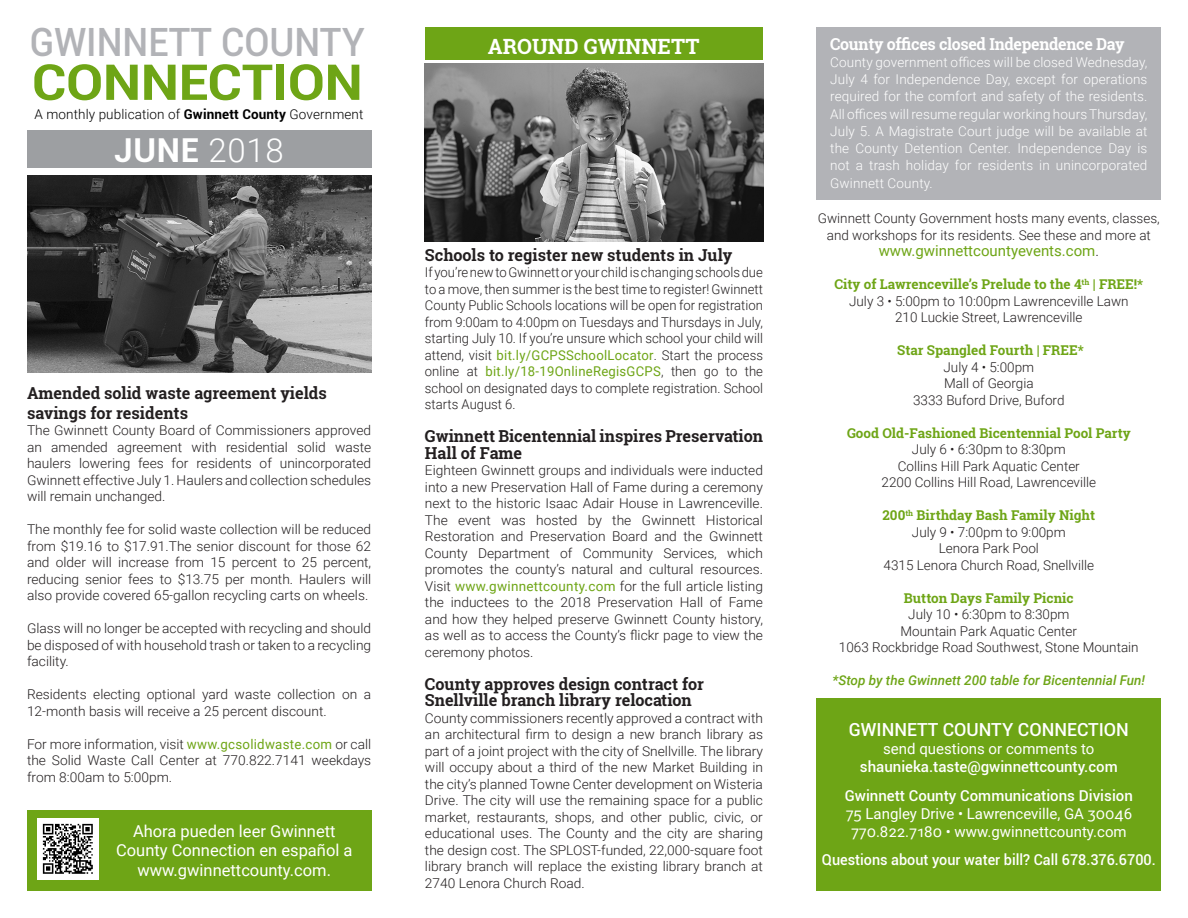
<style>
.page{position:relative;width:1188px;height:918px;background:#fff}
.page>*{position:absolute;margin:0;border:0;box-sizing:border-box;transform-origin:0 0}
.t1{font:700 49.5px "Roboto";letter-spacing:-.01em;color:#6ea516;scale:1.1 1}
.t2{font:500 39px "Roboto";color:#b2b3b7;scale:.94 1}
.t3{font:700 33px "Roboto";color:#fff}
.t4{font:700 21px "Roboto Slab";color:#fff}
.t5{font:500 18px "Roboto";color:#fff}
.t6{font:700 16.5px/16.5px "Roboto Slab";color:#231f20}
.t7{font:16.5px/19.8px "Roboto";color:#fff;text-align:center}
.t8{font:700 16.5px "Roboto Slab";letter-spacing:-.02em;color:#fff}
.t9{font:15px/18px "Roboto";color:#fff;text-align:center}
.t10{font:500 15px "Roboto";color:#fff}
.t11{font:500 15px "Roboto";color:#fff;scale:.96 1}
.t12{font:15px "Roboto";color:#6ea516}
.t13{font:300 13.5px/16.5px "Roboto";color:#231f20;text-align:justify}
.t14{font:300 13.5px/17.2px "Roboto";letter-spacing:.01em;color:#fff;text-align:justify}
.t15{font:700 13.5px "Roboto Slab";color:#6ea516}
.t16{font:300 13.5px "Roboto";letter-spacing:.01em;color:#010000}
.t17{font:italic 500 13.5px "Roboto";color:#6ea516}
.s1{font-weight:300}
.s2{font-weight:700}
.s3{font-weight:400;color:#6ea516}
.s4{font-weight:300;color:#231f20}
</style>
<div class="page">
<div style="left:425px;top:27px;width:337px;height:32px;background:#6ea516"></div>
<img style="left:425px;top:63px;width:338px;height:179px">
<img style="left:27px;top:176px;width:344px;height:197px">
<div style="left:27px;top:130px;width:344px;height:38px;background:#9d9fa2"></div>
<div style="left:27px;top:810px;width:344px;height:81px;background:#6ea516"></div>
<img style="left:38px;top:819px;width:61px;height:61px">
<div style="left:817px;top:27px;width:344px;height:173px;background:#b2b3b7"></div>
<div style="left:817px;top:699px;width:344px;height:192px;background:#6ea516"></div>
<p class="t2" style="left:30px;top:15px;width:358px">GWINNETT COUNTY</p>
<p class="t1" style="left:32px;top:47px;width:303px">CONNECTION</p>
<p class="t3" style="left:115px;top:127px;width:171px">JUNE <span class="s1">2018</span></p>
<p class="t16" style="left:35px;top:105px;width:330px">A monthly publication of <span class="s2">Gwinnett County</span> Government</p>
<p class="t6" style="left:27px;top:383px;width:301px;line-height:19.8px">Amended solid waste agreement yields savings for residents</p>
<p class="t13" style="left:27px;top:422px;width:346px">The Gwinnett County Board of Commissioners approved an amended agreement with residential solid waste haulers lowering fees for residents of unincorporated Gwinnett effective July 1. Haulers and collection schedules will remain unchanged.</p>
<p class="t13" style="left:27px;top:521px;width:346px">The monthly fee for solid waste collection will be reduced from $19.16 to $17.91.The senior discount for those 62 and older will increase from 15 percent to 25 percent, reducing senior fees to $13.75 per month. Haulers will also provide covered 65-gallon recycling carts on wheels.</p>
<p class="t13" style="left:27px;top:620px;width:346px">Glass will no longer be accepted with recycling and should be disposed of with household trash or taken to a recycling facility.</p>
<p class="t13" style="left:27px;top:686px;width:346px">Residents electing optional yard waste collection on a<br>12-month basis will receive a 25 percent discount.</p>
<p class="t13" style="left:27px;top:735px;width:346px">For more information, visit <span class="s3">www.gcsolidwaste.com</span> or call the Solid Waste Call Center at 770.822.7141 weekdays from 8:00am to 5:00pm.</p>
<p class="t7" style="left:116px;top:820px;width:238px">Ahora pueden leer Gwinnett<br>County Connection en español a www.gwinnettcounty.com.</p>
<p class="t4" style="left:488px;top:32px;width:213px">AROUND GWINNETT</p>
<p class="t6" style="left:425px;top:246px;width:309px">Schools to register new students in July</p>
<p class="t13" style="left:425px;top:264px;width:340px">If you’re new to Gwinnett or your child is changing schools due to a move, then summer is the best time to register! Gwinnett County Public Schools locations will be open for registration from 9:00am to 4:00pm on Tuesdays and Thursdays in July, starting July 10. If you’re unsure which school your child will attend, visit <span class="s3">bit.ly/GCPSSchoolLocator</span>. Start the process online at <span class="s3">bit.ly/18-19OnlineRegisGCPS</span>, then go to the school on designated days to complete registration. School starts August 6.</p>
<p class="t6" style="left:425px;top:428px;width:340px">Gwinnett Bicentennial inspires Preservation<br>Hall of Fame</p>
<p class="t13" style="left:425px;top:462px;width:340px">Eighteen Gwinnett groups and individuals were inducted into a new Preservation Hall of Fame during a ceremony next to the historic Isaac Adair House in Lawrenceville.<br>The event was hosted by the Gwinnett Historical Restoration and Preservation Board and the Gwinnett County Department of Community Services, which promotes the county’s natural and cultural resources.<br>Visit <span class="s3">www.gwinnettcounty.com</span> for the full article listing the inductees to the 2018 Preservation Hall of Fame and how they helped preserve Gwinnett County history, as well as to access the County’s flickr page to view the ceremony photos.</p>
<p class="t6" style="left:425px;top:675px;width:281px">County approves design contract for<br>Snellville branch library relocation</p>
<p class="t13" style="left:425px;top:709px;width:340px">County commissioners recently approved a contract with an architectural firm to design a new branch library as part of a joint project with the city of Snellville. The library will occupy about a third of the new Market Building in the city’s planned Towne Center development on Wisteria Drive. The city will use the remaining space for a public market, restaurants, shops, and other public, civic, or educational uses. The County and the city are sharing the design cost. The SPLOST-funded, 22,000-square foot library branch will replace the existing library branch at 2740 Lenora Church Road.</p>
<p class="t8" style="left:830px;top:32px;width:296px">County offices closed Independence Day</p>
<p class="t14" style="left:830px;top:53px;width:319px">County government offices will be closed Wednesday, July 4 for Independence Day, except for operations required for the comfort and safety of the residents.<br>All offices will resume regular working hours Thursday, July 5. A Magistrate Court judge will be available at the County Detention Center. Independence Day is not a trash holiday for residents in unincorporated Gwinnett County.</p>
<p class="t13" style="left:818px;top:210px;width:343px;text-align:center">Gwinnett County Government hosts many events, classes, and workshops for its residents. See these and more at</p>
<p class="t12" style="left:879px;top:241px;width:222px">www.gwinnettcountyevents.com<span class="s4">.</span></p>
<p class="t15" style="left:835px;top:275px;width:310px">City of Lawrenceville’s Prelude to the 4<sup>th</sup> | FREE!*</p>
<p class="t13" style="left:849px;top:292px;width:281px">July 3 • 5:00pm to 10:00pm Lawrenceville Lawn</p>
<p class="t13" style="left:895px;top:309px;width:189px">210 Luckie Street, Lawrenceville</p>
<p class="t15" style="left:897px;top:341px;width:188px">Star Spangled Fourth | FREE*</p>
<p class="t13" style="left:944px;top:358px;width:92px">July 4 • 5:00pm</p>
<p class="t13" style="left:944px;top:375px;width:91px">Mall of Georgia</p>
<p class="t13" style="left:913px;top:391px;width:153px">3333 Buford Drive, Buford</p>
<p class="t15" style="left:847px;top:424px;width:285px">Good Old-Fashioned Bicentennial Pool Party</p>
<p class="t13" style="left:912px;top:441px;width:155px">July 6 • 6:30pm to 8:30pm</p>
<p class="t13" style="left:898px;top:457px;width:183px">Collins Hill Park Aquatic Center</p>
<p class="t13" style="left:882px;top:474px;width:216px">2200 Collins Hill Road, Lawrenceville</p>
<p class="t15" style="left:883px;top:506px;width:214px">200<sup>th</sup> Birthday Bash Family Night</p>
<p class="t13" style="left:912px;top:523px;width:155px">July 9 • 7:00pm to 9:00pm</p>
<p class="t13" style="left:939px;top:540px;width:102px">Lenora Park Pool</p>
<p class="t13" style="left:884px;top:556px;width:212px">4315 Lenora Church Road, Snellville</p>
<p class="t15" style="left:904px;top:589px;width:171px">Button Days Family Picnic</p>
<p class="t13" style="left:908px;top:606px;width:163px">July 10 • 6:30pm to 8:30pm</p>
<p class="t13" style="left:901px;top:622px;width:178px">Mountain Park Aquatic Center</p>
<p class="t13" style="left:839px;top:639px;width:301px">1063 Rockbridge Road Southwest, Stone Mountain</p>
<p class="t17" style="left:833px;top:671px;width:314px">*Stop by the Gwinnett 200 table for Bicentennial Fun!</p>
<p class="t5" style="left:849px;top:717px;width:282px">GWINNETT COUNTY CONNECTION</p>
<p class="t9" style="left:883px;top:740px;width:213px">send questions or comments to</p>
<p class="t10" style="left:860px;top:757px;width:259px">shaunieka.taste@gwinnettcounty.com</p>
<p class="t10" style="left:845px;top:785px;width:290px">Gwinnett County Communications Division</p>
<p class="t9" style="left:846px;top:804px;width:288px">75 Langley Drive • Lawrenceville, GA 30046<br>770.822.7180 • www.gwinnettcounty.com</p>
<p class="t11" style="left:822px;top:850px;width:349px">Questions about your water bill? Call 678.376.6700.</p>
</div>
